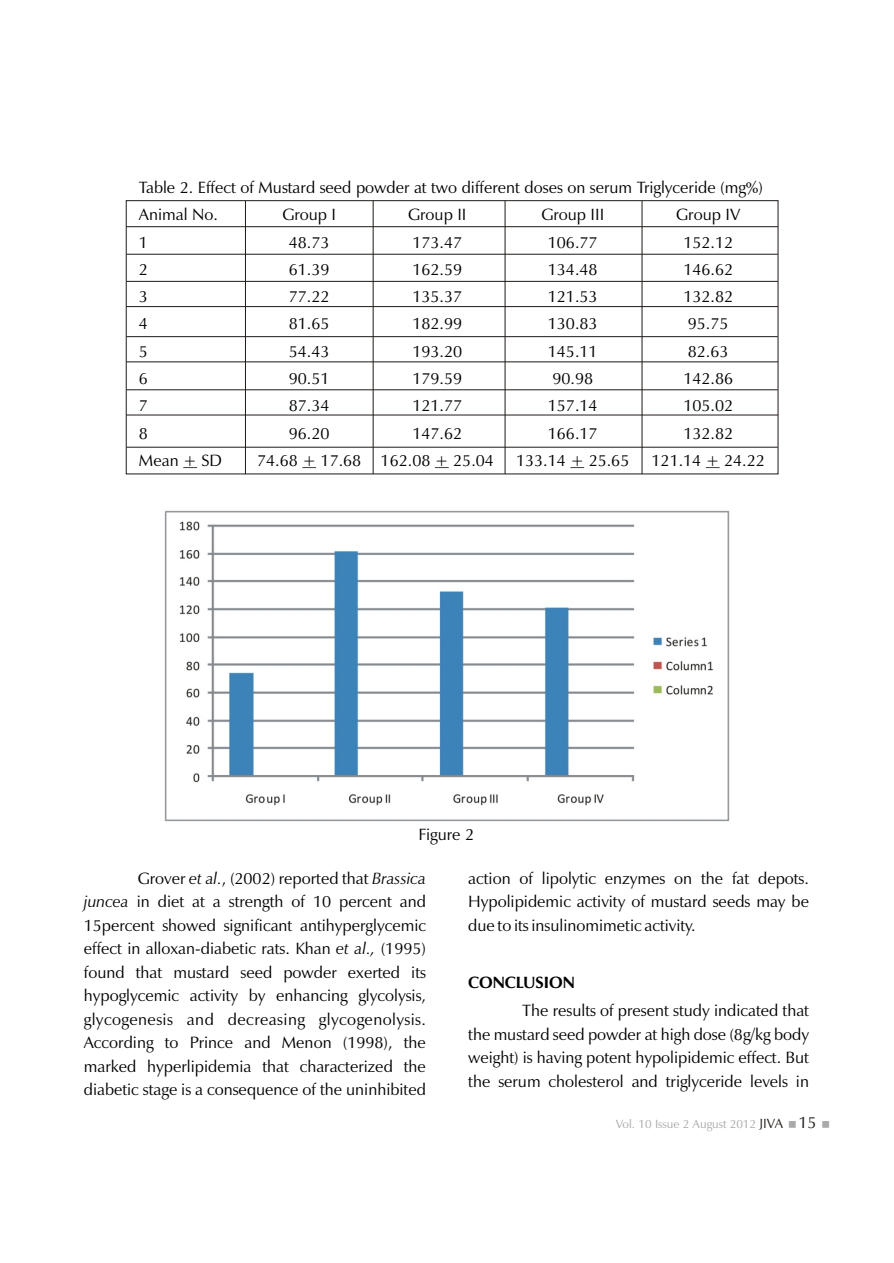
<style>
.page{position:relative;width:894px;height:1263px;background:#fff}
.page>*{position:absolute;margin:0;border:0;box-sizing:border-box;transform-origin:0 0}
.t1{font:16.5px/23.5px "Zapf Humnst BT";color:#000;text-align:justify}
.t2{font:700 16.5px "Zapf Humnst BT";color:#000}
.t3{font:12px "Zapf Humnst BT";color:#aba8a8}
.s1{font-style:italic}
.s2{font-size:13.5px;color:#1f1a17}
.s3{font-size:16.5px;color:#1f1a17}
</style>
<div class="page">
<img style="left:164px;top:510px;width:566px;height:312px">
<svg style="left:183px;top:467px;width:14px;height:1px"></svg>
<svg style="left:302px;top:467px;width:14px;height:1px"></svg>
<svg style="left:435px;top:467px;width:14px;height:1px"></svg>
<svg style="left:570px;top:467px;width:14px;height:1px"></svg>
<svg style="left:706px;top:467px;width:14px;height:1px"></svg>
<div style="left:126px;top:200px;width:652px;height:274px;border:1px solid #1f1a17"></div>
<hr style="left:126px;top:226px;width:652px;height:1px;background:#1f1a17">
<hr style="left:126px;top:254px;width:652px;height:1px;background:#1f1a17">
<hr style="left:126px;top:281px;width:652px;height:1px;background:#1f1a17">
<hr style="left:126px;top:336px;width:652px;height:1px;background:#1f1a17">
<hr style="left:126px;top:389px;width:652px;height:1px;background:#1f1a17">
<hr style="left:126px;top:447px;width:652px;height:1px;background:#1f1a17">
<hr style="left:126px;top:306px;width:652px;height:1px;background:#1f1a17">
<hr style="left:126px;top:361px;width:652px;height:1px;background:#1f1a17">
<hr style="left:126px;top:415px;width:652px;height:1px;background:#1f1a17">
<hr style="left:245px;top:201px;width:1px;height:273px;background:#1f1a17">
<hr style="left:505px;top:201px;width:1px;height:273px;background:#1f1a17">
<hr style="left:373px;top:201px;width:1px;height:273px;background:#1f1a17">
<hr style="left:642px;top:201px;width:1px;height:273px;background:#1f1a17">
<p class="t1" style="left:139px;top:175px;width:626px;line-height:27.3px">Table 2. Effect of Mustard seed powder at two different doses on serum Triglyceride (mg%)<br>Animal No.</p>
<p class="t1" style="left:282px;top:204px;width:55px">Group I</p>
<p class="t1" style="left:408px;top:204px;width:60px">Group II</p>
<p class="t1" style="left:541px;top:204px;width:64px">Group III</p>
<p class="t1" style="left:676px;top:204px;width:65px">Group IV</p>
<p class="t1" style="left:139px;top:232px;width:11px">1</p>
<p class="t1" style="left:289px;top:232px;width:42px">48.73</p>
<p class="t1" style="left:412px;top:232px;width:51px">173.47</p>
<p class="t1" style="left:548px;top:232px;width:51px">106.77</p>
<p class="t1" style="left:683px;top:232px;width:51px">152.12</p>
<p class="t1" style="left:139px;top:259px;width:11px">2</p>
<p class="t1" style="left:289px;top:259px;width:42px">61.39</p>
<p class="t1" style="left:412px;top:259px;width:51px">162.59</p>
<p class="t1" style="left:548px;top:259px;width:51px">134.48</p>
<p class="t1" style="left:683px;top:259px;width:51px">146.62</p>
<p class="t1" style="left:139px;top:286px;width:11px">3</p>
<p class="t1" style="left:289px;top:286px;width:42px">77.22</p>
<p class="t1" style="left:412px;top:286px;width:51px">135.37</p>
<p class="t1" style="left:548px;top:286px;width:51px">121.53</p>
<p class="t1" style="left:683px;top:286px;width:51px">132.82</p>
<p class="t1" style="left:139px;top:313px;width:11px">4</p>
<p class="t1" style="left:289px;top:313px;width:42px">81.65</p>
<p class="t1" style="left:412px;top:313px;width:51px">182.99</p>
<p class="t1" style="left:548px;top:313px;width:51px">130.83</p>
<p class="t1" style="left:688px;top:313px;width:42px">95.75</p>
<p class="t1" style="left:139px;top:341px;width:11px">5</p>
<p class="t1" style="left:289px;top:341px;width:42px">54.43</p>
<p class="t1" style="left:412px;top:341px;width:51px">193.20</p>
<p class="t1" style="left:548px;top:341px;width:51px">145.11</p>
<p class="t1" style="left:688px;top:341px;width:42px">82.63</p>
<p class="t1" style="left:139px;top:368px;width:11px">6</p>
<p class="t1" style="left:289px;top:368px;width:42px">90.51</p>
<p class="t1" style="left:412px;top:368px;width:51px">179.59</p>
<p class="t1" style="left:552px;top:368px;width:42px">90.98</p>
<p class="t1" style="left:683px;top:368px;width:51px">142.86</p>
<p class="t1" style="left:139px;top:395px;width:11px">7</p>
<p class="t1" style="left:289px;top:395px;width:42px">87.34</p>
<p class="t1" style="left:412px;top:395px;width:51px">121.77</p>
<p class="t1" style="left:548px;top:395px;width:51px">157.14</p>
<p class="t1" style="left:683px;top:395px;width:51px">105.02</p>
<p class="t1" style="left:139px;top:422px;width:11px">8</p>
<p class="t1" style="left:289px;top:422px;width:42px">96.20</p>
<p class="t1" style="left:412px;top:422px;width:51px">147.62</p>
<p class="t1" style="left:548px;top:422px;width:51px">166.17</p>
<p class="t1" style="left:683px;top:422px;width:51px">132.82</p>
<p class="t1" style="left:139px;top:450px;width:85px">Mean + SD</p>
<p class="t1" style="left:257px;top:450px;width:238px">74.68 + 17.68 162.08 + 25.04</p>
<p class="t1" style="left:516px;top:450px;width:115px">133.14 + 25.65</p>
<p class="t1" style="left:652px;top:450px;width:115px">121.14 + 24.22</p>
<p class="t1" style="left:419px;top:824px;width:57px">Figure 2</p>
<p class="t1" style="left:84px;top:868px;width:344px;text-indent:54px">Grover <span class="s1">et al.</span>, (2002) reported that <span class="s1">Brassica juncea</span> in diet at a strength of 10 percent and 15percent showed significant antihyperglycemic effect in alloxan-diabetic rats. Khan <span class="s1">et al.,</span> (1995) found that mustard seed powder exerted its hypoglycemic activity by enhancing glycolysis, glycogenesis and decreasing glycogenolysis.<br>According to Prince and Menon (1998), the marked hyperlipidemia that characterized the diabetic stage is a consequence of the uninhibited</p>
<p class="t1" style="left:468px;top:868px;width:342px">action of lipolytic enzymes on the fat depots.<br>Hypolipidemic activity of mustard seeds may be due to its insulinomimetic activity.</p>
<p class="t2" style="left:468px;top:975px;width:108px">CONCLUSION</p>
<p class="t1" style="left:468px;top:1000px;width:342px;text-indent:54px">The results of present study indicated that the mustard seed powder at high dose (8g/kg body weight) is having potent hypolipidemic effect. But the serum cholesterol and triglyceride levels in</p>
<p class="t3" style="left:616px;top:1119px;width:202px">Vol. 10 Issue 2 August 2012 <span class="s2">JIVA</span> <span class="s3">15</span></p>
</div>
